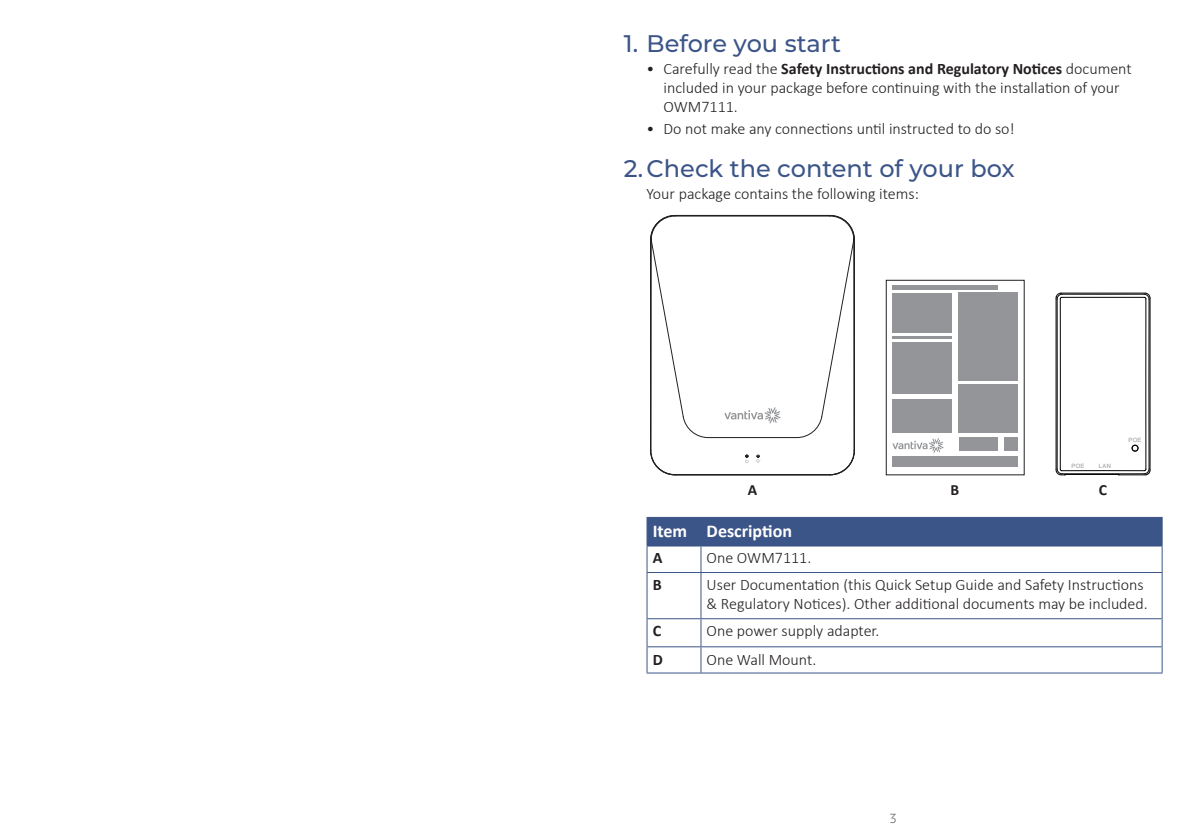
<style>
.page{position:relative;width:1191px;height:840px;background:#fff}
.page>*{position:absolute;margin:0;border:0;box-sizing:border-box;transform-origin:0 0}
.t1{font:500 24px "Montserrat";color:#3c5588}
.t2{font:700 18px "Calibri";color:#fff}
.t3{font:300 16px/19.2px "Calibri";color:#231f20}
.t4{font:700 16px "Calibri";color:#231f20}
.t5{font:300 16px "Verlag";color:#6c6d70}
.t6{font:700 15.6px "Calibri";color:#231f20}
.t7{font:5.8px "Arial";letter-spacing:.055em;color:#939598}
.s1{font-weight:700}
</style>
<div class="page">
<hr style="left:708px;top:437px;width:89px;height:1px;background:#231f20">
<hr style="left:853px;top:240px;width:1px;height:210px;background:#231f20">
<hr style="left:854px;top:240px;width:1px;height:210px;background:#231f20">
<svg style="left:650px;top:215px;width:58px;height:222px"></svg>
<svg style="left:650px;top:450px;width:25px;height:25px"></svg>
<hr style="left:675px;top:215px;width:155px;height:1px;background:#231f20">
<hr style="left:675px;top:474px;width:155px;height:1px;background:#231f20">
<hr style="left:650px;top:240px;width:1px;height:210px;background:#231f20">
<svg style="left:830px;top:450px;width:25px;height:25px"></svg>
<svg style="left:796px;top:215px;width:59px;height:222px"></svg>
<svg style="left:724px;top:407px;width:56px;height:16px"></svg>
<svg style="left:745px;top:454px;width:4px;height:9px"></svg>
<svg style="left:755px;top:454px;width:5px;height:9px"></svg>
<div style="left:886px;top:280px;width:138px;height:194px;border:1px solid #231f20"></div>
<hr style="left:892px;top:285px;width:105px;height:4px;background:#939598">
<div style="left:892px;top:293px;width:59px;height:39px;background:#939598"></div>
<hr style="left:892px;top:336px;width:59px;height:2px;background:#939598">
<div style="left:958px;top:293px;width:60px;height:88px;background:#939598"></div>
<div style="left:1005px;top:437px;width:13px;height:13px;background:#939598"></div>
<div style="left:958px;top:437px;width:39px;height:13px;background:#939598"></div>
<div style="left:892px;top:342px;width:59px;height:52px;background:#939598"></div>
<div style="left:958px;top:384px;width:60px;height:48px;background:#939598"></div>
<div style="left:892px;top:399px;width:59px;height:33px;background:#939598"></div>
<div style="left:892px;top:455px;width:126px;height:11px;background:#939598"></div>
<svg style="left:892px;top:438px;width:51px;height:14px"></svg>
<hr style="left:1065px;top:474px;width:53px;height:1px;background:#030303">
<hr style="left:1055px;top:298px;width:1px;height:171px;background:#030303">
<hr style="left:1061px;top:292px;width:84px;height:1px;background:#030303">
<hr style="left:1056px;top:299px;width:1px;height:169px;background:#030303">
<hr style="left:1060px;top:299px;width:1px;height:169px;background:#030303">
<hr style="left:1062px;top:297px;width:82px;height:1px;background:#030303">
<hr style="left:1062px;top:470px;width:82px;height:1px;background:#030303">
<hr style="left:1062px;top:294px;width:82px;height:1px;background:#030303">
<hr style="left:1062px;top:473px;width:82px;height:1px;background:#030303">
<svg style="left:1055px;top:292px;width:7px;height:7px"></svg>
<svg style="left:1055px;top:468px;width:11px;height:7px"></svg>
<svg style="left:1118px;top:292px;width:32px;height:183px"></svg>
<hr style="left:646px;top:571px;width:55px;height:1px;background:#3c5588">
<hr style="left:646px;top:572px;width:1px;height:46px;background:#3c5588">
<hr style="left:701px;top:571px;width:461px;height:1px;background:#3c5588">
<hr style="left:700px;top:572px;width:1px;height:46px;background:#3c5588">
<hr style="left:1161px;top:572px;width:1px;height:46px;background:#3c5588">
<hr style="left:646px;top:618px;width:55px;height:1px;background:#3c5588">
<hr style="left:701px;top:618px;width:461px;height:1px;background:#3c5588">
<hr style="left:646px;top:516px;width:55px;height:1px;background:#3c5588">
<hr style="left:701px;top:516px;width:461px;height:1px;background:#3c5588">
<svg style="left:646px;top:517px;width:516px;height:54px"></svg>
<hr style="left:646px;top:545px;width:55px;height:1px;background:#3c5588">
<hr style="left:701px;top:545px;width:461px;height:1px;background:#3c5588">
<hr style="left:646px;top:646px;width:55px;height:1px;background:#3c5588">
<svg style="left:646px;top:619px;width:1px;height:53px"></svg>
<hr style="left:701px;top:646px;width:461px;height:1px;background:#3c5588">
<svg style="left:700px;top:619px;width:1px;height:53px"></svg>
<svg style="left:1161px;top:619px;width:1px;height:53px"></svg>
<hr style="left:646px;top:672px;width:55px;height:1px;background:#3c5588">
<hr style="left:701px;top:672px;width:461px;height:1px;background:#3c5588">
<h1 class="t1" style="left:624px;top:26px;width:219px">1. Before you start</h1>
<p class="t3" style="left:663px;top:59px;width:469px;text-indent:-17px">• Carefully read the <span class="s1">Safety Instructions and Regulatory Notices</span> document included in your package before continuing with the installation of your<br>OWM7111.</p>
<p class="t3" style="left:646px;top:119px;width:370px">• Do not make any connections until instructed to do so!</p>
<h1 class="t1" style="left:624px;top:152px;width:392px">2.Check the content of your box</h1>
<p class="t3" style="left:646px;top:184px;width:274px">Your package contains the following items:</p>
<p class="t7" style="left:1071px;top:462px;width:15px">POE</p>
<p class="t7" style="left:1098px;top:462px;width:14px">LAN</p>
<p class="t7" style="left:1128px;top:435px;width:15px">POE</p>
<p class="t6" style="left:748px;top:478px;width:11px">A</p>
<p class="t6" style="left:950px;top:478px;width:10px">B</p>
<p class="t6" style="left:1099px;top:478px;width:10px">C</p>
<p class="t2" style="left:652px;top:517px;width:141px">Item Description</p>
<p class="t4" style="left:652px;top:546px;width:11px">A</p>
<p class="t3" style="left:706px;top:548px;width:106px">One OWM7111.</p>
<p class="t4" style="left:652px;top:573px;width:10px">B</p>
<p class="t3" style="left:706px;top:574px;width:442px">User Documentation (this Quick Setup Guide and Safety Instructions &amp; Regulatory Notices). Other additional documents may be included.</p>
<p class="t4" style="left:652px;top:619px;width:10px">C</p>
<p class="t3" style="left:706px;top:621px;width:174px">One power supply adapter.</p>
<p class="t4" style="left:652px;top:647px;width:12px">D</p>
<p class="t3" style="left:706px;top:649px;width:111px">One Wall Mount.</p>
<p class="t5" style="left:890px;top:805px;width:8px">3</p>
</div>
